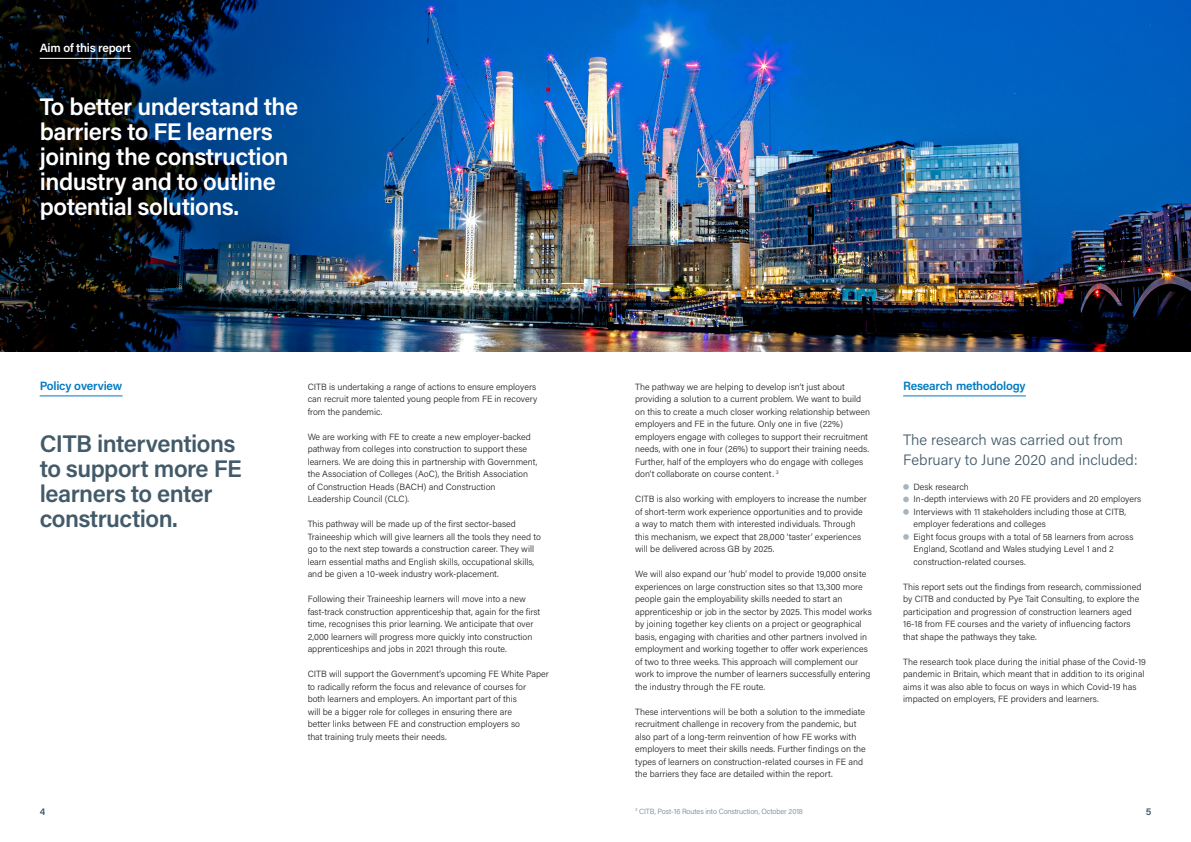
<style>
.page{position:relative;width:1191px;height:842px;background:#fff}
.page>*{position:absolute;margin:0;border:0;box-sizing:border-box;transform-origin:0 0}
.Big_quote{font:600 24px/25px "Acumin Pro";letter-spacing:-.02em;color:#fff}
.Big_quote-2{font:600 24px/25px "Acumin Pro";letter-spacing:-.02em;color:#425a69}
.t1{font:300 15px/20px "Acumin Pro";color:#425a69}
.Section____page_head{font:600 12px "Acumin Pro";letter-spacing:-.02em;color:#007ac2}
.t2{font:600 12px "Acumin Pro";letter-spacing:-.02em;color:#fff}
.t3{font:600 10px "Acumin Pro";color:#425a69}
.t4{font:300 9px/12.5px "Acumin Pro";color:#231f20}
.t5{font:300 7.5px "Acumin Pro";letter-spacing:-.02em;color:#6f8492}
</style>
<div class="page">
<img style="left:0;top:0;width:1191px;height:351px">
<div style="left:0;top:0;width:174px;height:108px;background:#231f20;opacity:.75"></div>
<hr style="left:40px;top:58px;width:91px;height:1px;background:#fff">
<hr style="left:40px;top:395px;width:83px;height:1px;background:#007ac2">
<svg style="left:903px;top:484px;width:6px;height:6px"></svg>
<svg style="left:903px;top:497px;width:6px;height:5px"></svg>
<svg style="left:903px;top:509px;width:6px;height:6px"></svg>
<svg style="left:903px;top:534px;width:6px;height:6px"></svg>
<hr style="left:903px;top:395px;width:123px;height:1px;background:#007ac2">
<p class="t2" style="left:40px;top:40px;width:93px">Aim of this report</p>
<p class="Big_quote" style="left:40px;top:93px;width:260px">To better understand the barriers to FE learners joining the construction industry and to outline potential solutions.</p>
<p class="Section____page_head" style="left:40px;top:377px;width:84px">Policy overview</p>
<p class="Big_quote-2" style="left:40px;top:430px;width:204px">CITB interventions to support more FE learners to enter construction.</p>
<p class="t4" style="left:308px;top:380px;width:231px">CITB is undertaking a range of actions to ensure employers can recruit more talented young people from FE in recovery from the pandemic.</p>
<p class="t4" style="left:308px;top:430px;width:231px">We are working with FE to create a new employer-backed pathway from colleges into construction to support these learners. We are doing this in partnership with Government, the Association of Colleges (AoC), the British Association of Construction Heads (BACH) and Construction Leadership Council (CLC).</p>
<p class="t4" style="left:308px;top:517px;width:235px">This pathway will be made up of the first sector-based Traineeship which will give learners all the tools they need to go to the next step towards a construction career. They will learn essential maths and English skills, occupational skills, and be given a 10-week industry work-placement.</p>
<p class="t4" style="left:308px;top:592px;width:234px">Following their Traineeship learners will move into a new fast-track construction apprenticeship that, again for the first time, recognises this prior learning. We anticipate that over 2,000 learners will progress more quickly into construction apprenticeships and jobs in 2021 through this route.</p>
<p class="t4" style="left:308px;top:667px;width:242px">CITB will support the Government’s upcoming FE White Paper to radically reform the focus and relevance of courses for<br>both learners and employers. An important part of this<br>will be a bigger role for colleges in ensuring there are<br>better links between FE and construction employers so<br>that training truly meets their needs.</p>
<p class="t4" style="left:635px;top:380px;width:236px">The pathway we are helping to develop isn’t just about providing a solution to a current problem. We want to build on this to create a much closer working relationship between employers and FE in the future. Only one in five (22%) employers engage with colleges to support their recruitment needs, with one in four (26%) to support their training needs.<br>Further, half of the employers who do engage with colleges don’t collaborate on course content. <sup>3</sup></p>
<p class="t4" style="left:635px;top:492px;width:233px">CITB is also working with employers to increase the number of short-term work experience opportunities and to provide a way to match them with interested individuals. Through this mechanism, we expect that 28,000 ‘taster’ experiences will be delivered across GB by 2025.</p>
<p class="t4" style="left:635px;top:567px;width:238px">We will also expand our ‘hub’ model to provide 19,000 onsite experiences on large construction sites so that 13,300 more people gain the employability skills needed to start an apprenticeship or job in the sector by 2025. This model works by joining together key clients on a project or geographical basis, engaging with charities and other partners involved in employment and working together to offer work experiences of two to three weeks. This approach will complement our work to improve the number of learners successfully entering the industry through the FE route.</p>
<p class="t4" style="left:635px;top:705px;width:232px">These interventions will be both a solution to the immediate recruitment challenge in recovery from the pandemic, but also part of a long-term reinvention of how FE works with employers to meet their skills needs. Further findings on the types of learners on construction-related courses in FE and the barriers they face are detailed within the report.</p>
<p class="Section____page_head" style="left:903px;top:377px;width:124px">Research methodology</p>
<p class="t1" style="left:903px;top:429px;width:236px">The research was carried out from<br>February to June 2020 and included:</p>
<p class="t4" style="left:913px;top:480px;width:57px">Desk research</p>
<p class="t4" style="left:913px;top:492px;width:229px">In-depth interviews with 20 FE providers and 20 employers</p>
<p class="t4" style="left:913px;top:505px;width:214px">Interviews with 11 stakeholders including those at CITB, employer federations and colleges</p>
<p class="t4" style="left:913px;top:530px;width:221px">Eight focus groups with a total of 58 learners from across<br>England, Scotland and Wales studying Level 1 and 2 construction-related courses.</p>
<p class="t4" style="left:903px;top:580px;width:240px">This report sets out the findings from research, commissioned by CITB and conducted by Pye Tait Consulting, to explore the participation and progression of construction learners aged 16-18 from FE courses and the variety of influencing factors that shape the pathways they take.</p>
<p class="t4" style="left:903px;top:655px;width:244px">The research took place during the initial phase of the Covid-19 pandemic in Britain, which meant that in addition to its original aims it was also able to focus on ways in which Covid-19 has impacted on employers, FE providers and learners.</p>
<p class="t3" style="left:40px;top:804px;width:7px">4</p>
<p class="t3" style="left:1145px;top:804px;width:7px">5</p>
<p class="t5" style="left:635px;top:806px;width:169px"><sup>3</sup> CITB, Post-16 Routes into Construction, October 2018</p>
</div>
